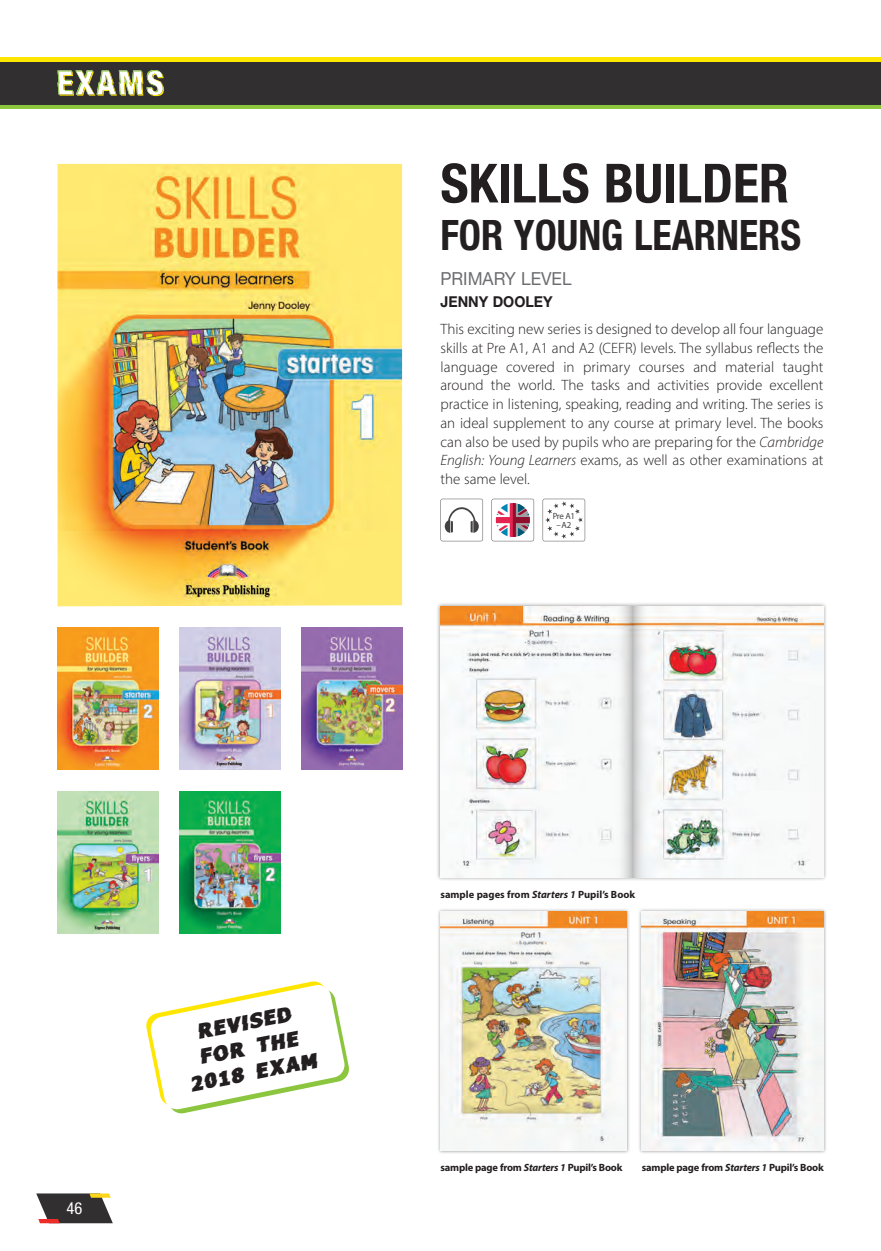
<style>
.page{position:relative;width:881px;height:1251px;background:#fff}
.page>*{position:absolute;margin:0;border:0;box-sizing:border-box;transform-origin:0 0}
.t1{font:700 condensed 54px "Helvetica Neue LT Std";color:#231f20}
.t2{font:700 condensed 42px "Helvetica Neue LT Std";color:#231f20;scale:.95 1}
.t3{font:20.4px/25.2px "Felix";color:#231f20;text-align:center}
.t4{font:18px "Helvetica Neue LT Std";color:#6c6d70;scale:.95 1}
.t5{font:condensed 16.5px "Helvetica Neue LT Std";color:#fff}
.t6{font:300 15px/18.8px "Myriad Pro";color:#231f20;text-align:justify}
.t7{font:700 15px "Helvetica Neue LT Std";color:#231f20;scale:.95 1}
.t8{font:700 10.5px "Myriad Pro";letter-spacing:-.02em;color:#231f20}
.t9{font:700 10.5px "Myriad Pro";color:#231f20}
.t10{font:9px/9px "Myriad Pro";letter-spacing:-.035em;color:#444141;text-align:center}
.s1{font-style:italic}
</style>
<div class="page">
<svg style="left:36px;top:1193px;width:77px;height:30px;background:#5e544e"></svg>
<img style="left:57px;top:164px;width:345px;height:442px">
<svg style="left:542px;top:498px;width:43px;height:43px"></svg>
<svg style="left:440px;top:498px;width:43px;height:43px"></svg>
<svg style="left:491px;top:498px;width:43px;height:43px"></svg>
<svg style="left:146px;top:981px;width:203px;height:133px"></svg>
<div style="left:638px;top:908px;width:188px;height:246px;background:#231f20;opacity:.45"></div>
<img style="left:641px;top:911px;width:182px;height:239px">
<div style="left:436px;top:602px;width:391px;height:279px;background:#231f20;opacity:.45"></div>
<img style="left:440px;top:606px;width:383px;height:271px">
<svg style="left:613px;top:606px;width:37px;height:271px"></svg>
<div style="left:437px;top:908px;width:193px;height:245px;background:#231f20;opacity:.45"></div>
<img style="left:440px;top:911px;width:186px;height:239px">
<img style="left:57px;top:627px;width:102px;height:142px">
<img style="left:179px;top:627px;width:101px;height:142px">
<img style="left:301px;top:627px;width:101px;height:142px">
<img style="left:57px;top:791px;width:102px;height:142px">
<img style="left:179px;top:791px;width:101px;height:142px">
<div style="left:0;top:57px;width:880px;height:43px;background:#ffe601"></div>
<svg style="left:0;top:104px;width:880px;height:5px;background:#79a73b"></svg>
<div style="left:0;top:62px;width:880px;height:42px;background:#312f30"></div>
<svg style="left:57px;top:70px;width:107px;height:26px"></svg>
<h1 class="t1" style="left:440px;top:150px;width:350px">SKILLS BUILDER</h1>
<h2 class="t2" style="left:440px;top:210px;width:381px">FOR YOUNG LEARNERS</h2>
<p class="t4" style="left:440px;top:267px;width:139px">PRIMARY LEVEL</p>
<p class="t7" style="left:440px;top:292px;width:119px">JENNY DOOLEY</p>
<p class="t6" style="left:440px;top:319px;width:384px">This exciting new series is designed to develop all four language skills at Pre A1, A1 and A2 (CEFR) levels. The syllabus reflects the language covered in primary courses and material taught around the world. The tasks and activities provide excellent practice in listening, speaking, reading and writing. The series is an ideal supplement to any course at primary level. The books can also be used by pupils who are preparing for the <span class="s1">Cambridge English: Young Learners</span> exams, as well as other examinations at the same level.</p>
<p class="t10" style="left:552px;top:511px;width:24px">Pre A1 –A2</p>
<p class="t5" style="left:67px;top:1198px;width:17px">46</p>
<h3 class="t3" style="left:178px;top:1021px;width:131px;rotate:-11deg">REVISED<br>FOR THE<br>2018 EXAM</h3>
<p class="t9" style="left:440px;top:887px;width:196px">sample pages from <span class="s1">Starters 1</span> Pupil’s Book</p>
<p class="t8" style="left:440px;top:1160px;width:183px">sample page from <span class="s1">Starters 1</span> Pupil’s Book</p>
<p class="t8" style="left:641px;top:1160px;width:183px">sample page from <span class="s1">Starters 1</span> Pupil’s Book</p>
</div>
